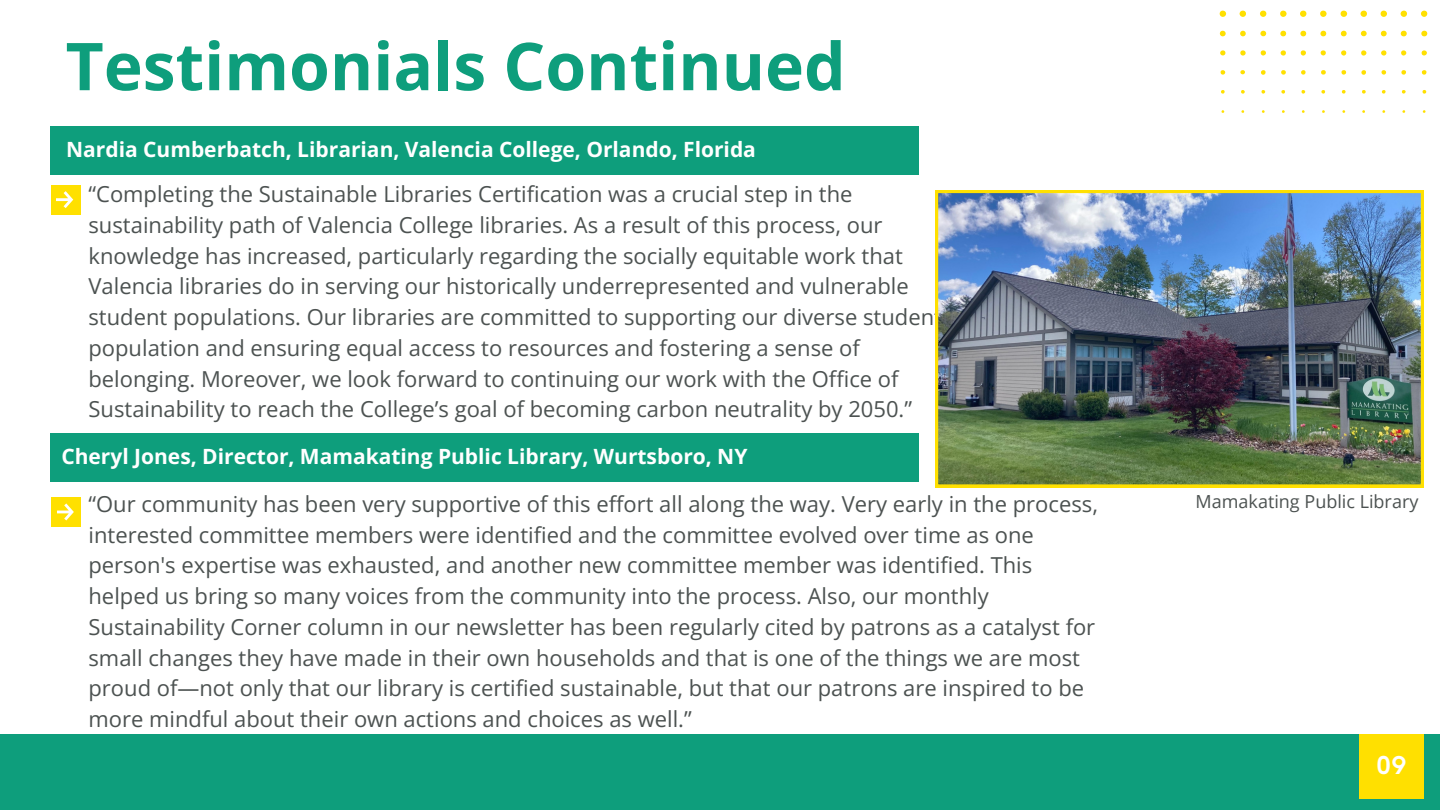
<style>
.page{position:relative;width:1440px;height:810px;background:#fff}
.page>*{position:absolute;margin:0;border:0;box-sizing:border-box;transform-origin:0 0}
.t1{font:700 66px "Open Sans";color:#0e9e7c}
.t2{font:700 26px "HK Grotesk Pro";color:#fff}
.t3{font:22px/30.8px "Open Sans";color:#4c5251}
.t4{font:700 21px "Open Sans";color:#fff}
.t5{font:18px "Open Sans";color:#4c5251}
</style>
<div class="page">
<div style="left:0;top:734px;width:1440px;height:76px;background:#0e9e7c"></div>
<div style="left:51px;top:185px;width:29px;height:29px;background:#ffe000"></div>
<svg style="left:57px;top:191px;width:16px;height:17px"></svg>
<div style="left:51px;top:126px;width:868px;height:48px;background:#0e9e7c"></div>
<svg style="left:1220px;top:11px;width:6px;height:6px"></svg>
<svg style="left:1240px;top:11px;width:6px;height:6px"></svg>
<svg style="left:1260px;top:11px;width:6px;height:6px"></svg>
<svg style="left:1280px;top:11px;width:7px;height:6px"></svg>
<svg style="left:1300px;top:11px;width:6px;height:6px"></svg>
<svg style="left:1320px;top:11px;width:7px;height:6px"></svg>
<svg style="left:1341px;top:11px;width:6px;height:6px"></svg>
<svg style="left:1360px;top:11px;width:7px;height:6px"></svg>
<svg style="left:1381px;top:11px;width:6px;height:6px"></svg>
<svg style="left:1401px;top:11px;width:6px;height:6px"></svg>
<svg style="left:1421px;top:11px;width:6px;height:6px"></svg>
<svg style="left:1421px;top:31px;width:6px;height:5px"></svg>
<svg style="left:1401px;top:31px;width:6px;height:5px"></svg>
<svg style="left:1381px;top:31px;width:6px;height:5px"></svg>
<svg style="left:1361px;top:31px;width:6px;height:5px"></svg>
<svg style="left:1341px;top:31px;width:6px;height:5px"></svg>
<svg style="left:1320px;top:31px;width:6px;height:5px"></svg>
<svg style="left:1300px;top:31px;width:6px;height:5px"></svg>
<svg style="left:1280px;top:31px;width:6px;height:5px"></svg>
<svg style="left:1260px;top:31px;width:6px;height:5px"></svg>
<svg style="left:1240px;top:31px;width:6px;height:5px"></svg>
<svg style="left:1220px;top:31px;width:6px;height:5px"></svg>
<svg style="left:1240px;top:50px;width:6px;height:6px"></svg>
<svg style="left:1422px;top:50px;width:5px;height:6px"></svg>
<svg style="left:1401px;top:50px;width:6px;height:6px"></svg>
<svg style="left:1381px;top:50px;width:5px;height:6px"></svg>
<svg style="left:1361px;top:50px;width:5px;height:6px"></svg>
<svg style="left:1341px;top:50px;width:5px;height:6px"></svg>
<svg style="left:1321px;top:50px;width:5px;height:5px"></svg>
<svg style="left:1301px;top:50px;width:5px;height:6px"></svg>
<svg style="left:1281px;top:50px;width:5px;height:6px"></svg>
<svg style="left:1261px;top:50px;width:5px;height:6px"></svg>
<svg style="left:1220px;top:50px;width:5px;height:5px"></svg>
<svg style="left:1341px;top:70px;width:5px;height:5px"></svg>
<svg style="left:1321px;top:70px;width:5px;height:5px"></svg>
<svg style="left:1422px;top:70px;width:5px;height:5px"></svg>
<svg style="left:1401px;top:70px;width:5px;height:5px"></svg>
<svg style="left:1381px;top:70px;width:5px;height:5px"></svg>
<svg style="left:1361px;top:70px;width:5px;height:5px"></svg>
<svg style="left:1301px;top:70px;width:5px;height:5px"></svg>
<svg style="left:1221px;top:70px;width:4px;height:5px"></svg>
<svg style="left:1240px;top:70px;width:5px;height:4px"></svg>
<svg style="left:1261px;top:70px;width:5px;height:5px"></svg>
<svg style="left:1281px;top:70px;width:5px;height:5px"></svg>
<svg style="left:1221px;top:90px;width:4px;height:4px"></svg>
<svg style="left:1241px;top:90px;width:4px;height:4px"></svg>
<svg style="left:1261px;top:90px;width:4px;height:4px"></svg>
<svg style="left:1281px;top:90px;width:4px;height:4px"></svg>
<svg style="left:1302px;top:90px;width:3px;height:4px"></svg>
<svg style="left:1321px;top:90px;width:4px;height:4px"></svg>
<svg style="left:1342px;top:90px;width:4px;height:4px"></svg>
<svg style="left:1362px;top:90px;width:4px;height:4px"></svg>
<svg style="left:1382px;top:90px;width:4px;height:4px"></svg>
<svg style="left:1402px;top:90px;width:4px;height:4px"></svg>
<svg style="left:1423px;top:90px;width:3px;height:4px"></svg>
<div style="left:51px;top:497px;width:29px;height:30px;background:#ffe000"></div>
<svg style="left:57px;top:503px;width:17px;height:17px"></svg>
<div style="left:51px;top:433px;width:868px;height:48px;background:#0e9e7c"></div>
<div style="left:1359px;top:734px;width:65px;height:65px;background:#ffe000"></div>
<img style="left:935px;top:190px;width:489px;height:297px">
<h1 class="t1" style="left:66px;top:20px;width:782px">Testimonials Continued</h1>
<p class="t4" style="left:66px;top:135px;width:691px">Nardia Cumberbatch, Librarian, Valencia College, Orlando, Florida</p>
<p class="t3" style="left:88px;top:178px;width:855px">“Completing the Sustainable Libraries Certification was a crucial step in the sustainability path of Valencia College libraries. As a result of this process, our knowledge has increased, particularly regarding the socially equitable work that Valencia libraries do in serving our historically underrepresented and vulnerable student populations. Our libraries are committed to supporting our diverse student population and ensuring equal access to resources and fostering a sense of belonging. Moreover, we look forward to continuing our work with the Office of Sustainability to reach the College’s goal of becoming carbon neutrality by 2050.”</p>
<p class="t4" style="left:61px;top:442px;width:688px">Cheryl Jones, Director, Mamakating Public Library, Wurtsboro, NY</p>
<p class="t3" style="left:88px;top:488px;width:1011px">“Our community has been very supportive of this effort all along the way. Very early in the process, interested committee members were identified and the committee evolved over time as one person's expertise was exhausted, and another new committee member was identified. This helped us bring so many voices from the community into the process. Also, our monthly Sustainability Corner column in our newsletter has been regularly cited by patrons as a catalyst for small changes they have made in their own households and that is one of the things we are most proud of—not only that our library is certified sustainable, but that our patrons are inspired to be more mindful about their own actions and choices as well.”</p>
<p class="t5" style="left:1196px;top:489px;width:224px">Mamakating Public Library</p>
<p class="t2" style="left:1376px;top:751px;width:32px">09</p>
</div>
